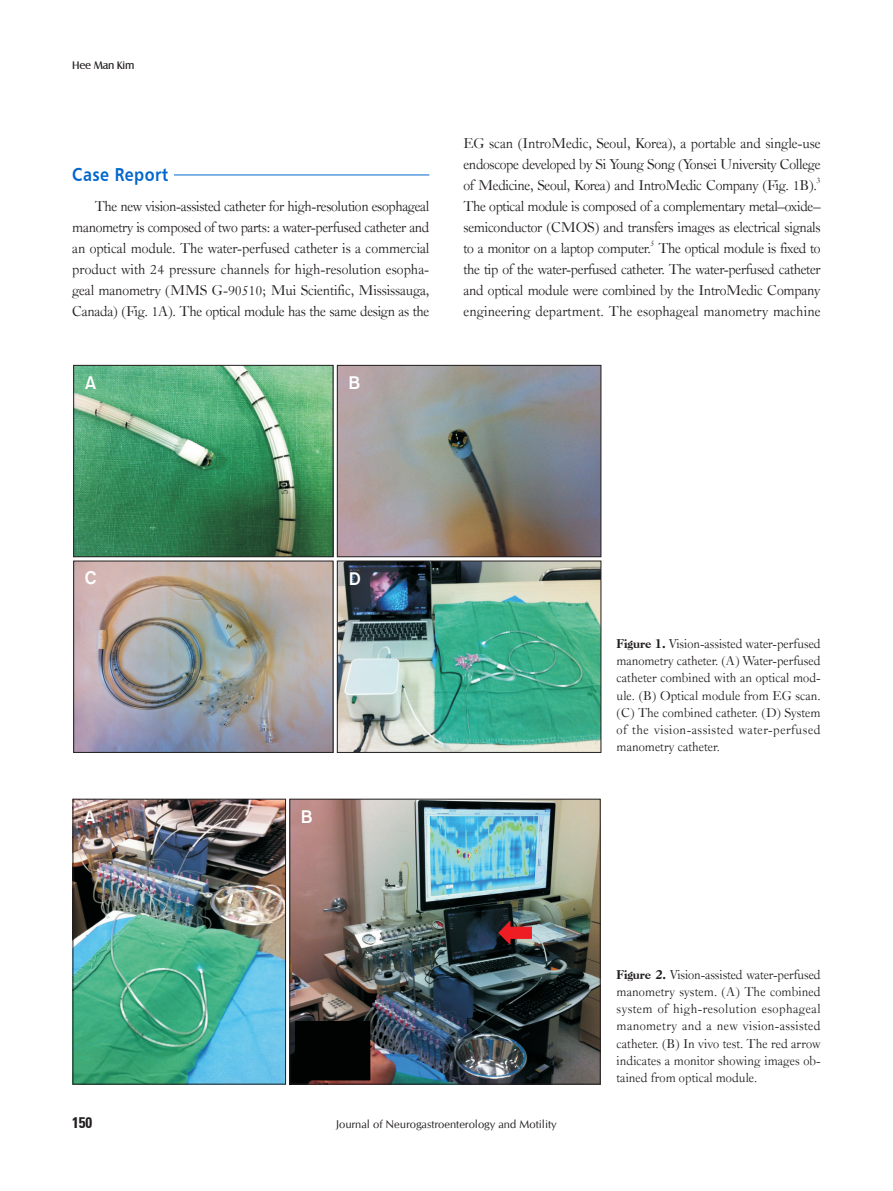
<style>
.page{position:relative;width:893px;height:1191px;background:#fff}
.page>*{position:absolute;margin:0;border:0;box-sizing:border-box;transform-origin:0 0}
.t1{font:18.75px "Humanist 777 BT Bold B";letter-spacing:.03em;color:#06c;scale:.85 1}
.t2{font:18px "Gothic 725 BT Bold A";color:#fff}
.t3{font:15.3px/21px "Caslon Old Face BT";letter-spacing:-.025em;color:#231f20;text-align:justify}
.t4{font:15.3px "Univeconbol";color:#231f20}
.t5{font:13.8px/17.2px "Caslon Old Face BT";color:#231f20;text-align:justify}
.t6{font:11.25px "CG Omega";color:#231f20}
.t7{font:11.25px "Castle T";letter-spacing:-.025em;color:#231f20}
.t8{font:8.85px "Caslon Old Face BT";color:#231f20}
.s1{font-weight:800;font-size:12.3px}
</style>
<div class="page">
<hr style="left:174px;top:175px;width:255px;height:1px;background:#06c">
<img style="left:73px;top:365px;width:528px;height:388px">
<img style="left:72px;top:798px;width:529px;height:286px">
<div style="left:509px;top:927px;width:23px;height:11px;background:#ee1d23"></div>
<svg style="left:499px;top:920px;width:11px;height:24px"></svg>
<p class="t7" style="left:72px;top:59px;width:64px">Hee Man Kim</p>
<p class="t1" style="left:72px;top:163px;width:114px">Case Report</p>
<p class="t3" style="left:72px;top:195px;width:359px;text-indent:23px">The new vision-assisted catheter for high-resolution esophageal manometry is composed of two parts: a water-perfused catheter and an optical module. The water-perfused catheter is a commercial product with 24 pressure channels for high-resolution esopha&shy;geal manometry (MMS G-90510; Mui Scientific, Mississauga, Canada) (Fig. 1A). The optical module has the same design as the</p>
<p class="t2" style="left:85px;top:372px;width:13px">A</p>
<p class="t2" style="left:348px;top:372px;width:13px">B</p>
<p class="t3" style="left:463px;top:132px;width:359px">EG scan (IntroMedic, Seoul, Korea), a portable and single-use endoscope developed by Si Young Song (Yonsei University College of Medicine, Seoul, Korea) and IntroMedic Company (Fig. 1B).</p>
<p class="t8" style="left:817px;top:174px;width:6px">3</p>
<p class="t3" style="left:463px;top:195px;width:359px">The optical module is composed of a complementary metal–oxide– semiconductor (CMOS) and transfers images as electrical signals to a monitor on a laptop computer.</p>
<p class="t8" style="left:650px;top:237px;width:6px">5</p>
<p class="t3" style="left:463px;top:237px;width:359px;text-indent:195px">The optical module is fixed to the tip of the water-perfused catheter. The water-perfused catheter and optical module were combined by the IntroMedic Company engineering department. The esophageal manometry machine</p>
<p class="t2" style="left:85px;top:567px;width:13px">C</p>
<p class="t2" style="left:349px;top:568px;width:14px">D</p>
<p class="t2" style="left:85px;top:805px;width:13px">A</p>
<p class="t2" style="left:301px;top:805px;width:13px">B</p>
<p class="t5" style="left:617px;top:634px;width:206px"><span class="s1">Figure 1.</span> Vision-assisted water-perfused manometry catheter. (A) Water-perfused catheter combined with an optical mod&shy;ule. (B) Optical module from EG scan. (C) The combined catheter. (D) System of the vision-assisted water-perfused manometry catheter.</p>
<p class="t5" style="left:617px;top:965px;width:206px"><span class="s1">Figure 2.</span> Vision-assisted water-perfused manometry system. (A) The combined system of high-resolution esophageal manometry and a new vision-assisted catheter. (B) In vivo test. The red arrow indicates a monitor showing images ob&shy;tained from optical module.</p>
<p class="t4" style="left:72px;top:1112px;width:21px">150</p>
<p class="t6" style="left:336px;top:1117px;width:222px">Journal of Neurogastroenterology and Motility</p>
</div>
